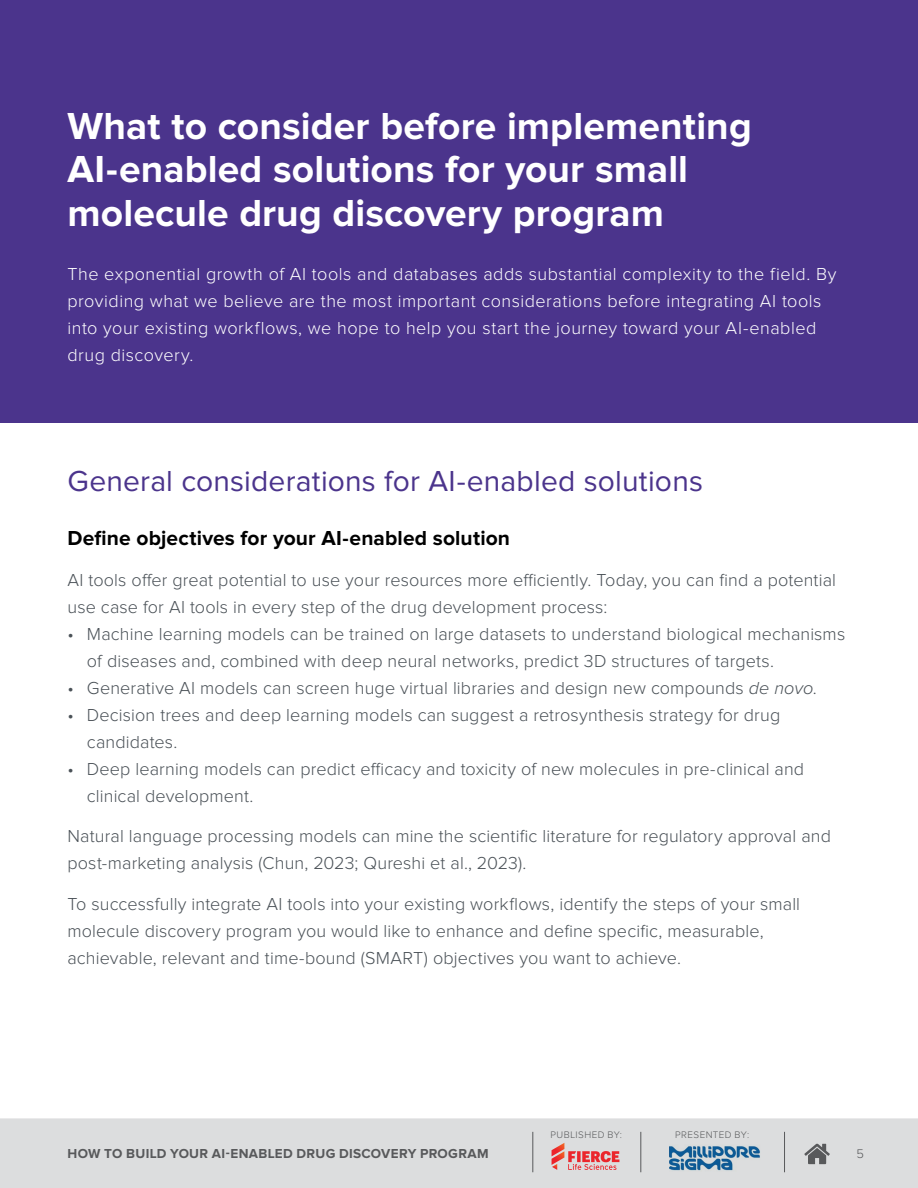
<style>
.page{position:relative;width:918px;height:1188px;background:#fff}
.page>*{position:absolute;margin:0;border:0;box-sizing:border-box;transform-origin:0 0}
.t1{font:700 39px/43.5px "Proxima Nova";letter-spacing:.005em;color:#fff}
.t2{font:30px "Proxima Nova";letter-spacing:.005em;color:#4b348c}
.t3{font:700 21px "Proxima Nova";letter-spacing:.005em;color:#000}
.t4{font:300 18px/27px "Proxima Nova";letter-spacing:.005em;color:#4a5157}
.t5{font:300 18px/27px "Proxima Nova";letter-spacing:.025em;color:#fff}
.t6{font:700 13.5px "Proxima Nova";letter-spacing:.025em;color:#58595b}
.t7{font:300 12.9px "Proxima Nova";color:#58595b}
.t8{font:300 9.75px "Proxima Nova";letter-spacing:.045em;color:#58595b}
.s1{font-family:"Proxima Nova A";font-style:italic}
</style>
<div class="page">
<div style="left:0;top:0;width:918px;height:422px;background:#4b348c"></div>
<div style="left:0;top:1118px;width:918px;height:70px;background:#dcddde"></div>
<hr style="left:532px;top:1132px;width:1px;height:40px;background:#58595b">
<hr style="left:640px;top:1132px;width:1px;height:40px;background:#58595b">
<hr style="left:784px;top:1132px;width:1px;height:40px;background:#58595b">
<svg style="left:804px;top:1144px;width:26px;height:20px"></svg>
<svg style="left:552px;top:1143px;width:67px;height:27px;background:#e19e9f"></svg>
<img style="left:669px;top:1144px;width:93px;height:30px">
<h1 class="t1" style="left:68px;top:105px;width:686px">What to consider before implementing<br>AI-enabled solutions for your small molecule drug discovery program</h1>
<p class="t5" style="left:68px;top:261px;width:771px">The exponential growth of AI tools and databases adds substantial complexity to the field. By providing what we believe are the most important considerations before integrating AI tools into your existing workflows, we hope to help you start the journey toward your AI-enabled drug discovery.</p>
<h2 class="t2" style="left:68px;top:463px;width:637px">General considerations for AI-enabled solutions</h2>
<p class="t3" style="left:68px;top:526px;width:444px">Define objectives for your AI-enabled solution</p>
<p class="t4" style="left:68px;top:567px;width:770px">AI tools offer great potential to use your resources more efficiently. Today, you can find a potential use case for AI tools in every step of the drug development process:</p>
<p class="t4" style="left:87px;top:621px;width:760px;text-indent:-19px">• Machine learning models can be trained on large datasets to understand biological mechanisms of diseases and, combined with deep neural networks, predict 3D structures of targets.</p>
<p class="t4" style="left:68px;top:675px;width:751px">• Generative AI models can screen huge virtual libraries and design new compounds <span class="s1">de novo</span>.</p>
<p class="t4" style="left:87px;top:702px;width:695px;text-indent:-19px">• Decision trees and deep learning models can suggest a retrosynthesis strategy for drug candidates.</p>
<p class="t4" style="left:87px;top:756px;width:719px;text-indent:-19px">• Deep learning models can predict efficacy and toxicity of new molecules in pre-clinical and clinical development.</p>
<p class="t4" style="left:68px;top:823px;width:765px">Natural language processing models can mine the scientific literature for regulatory approval and post-marketing analysis (Chun, 2023; Qureshi et al., 2023).</p>
<p class="t4" style="left:68px;top:891px;width:734px">To successfully integrate AI tools into your existing workflows, identify the steps of your small molecule discovery program you would like to enhance and define specific, measurable, achievable, relevant and time-bound (SMART) objectives you want to achieve.</p>
<p class="t6" style="left:68px;top:1146px;width:423px">HOW TO BUILD YOUR AI-ENABLED DRUG DISCOVERY PROGRAM</p>
<p class="t8" style="left:550px;top:1130px;width:73px">PUBLISHED BY:</p>
<p class="t8" style="left:675px;top:1130px;width:75px">PRESENTED BY:</p>
<p class="t7" style="left:856px;top:1146px;width:9px">5</p>
</div>
